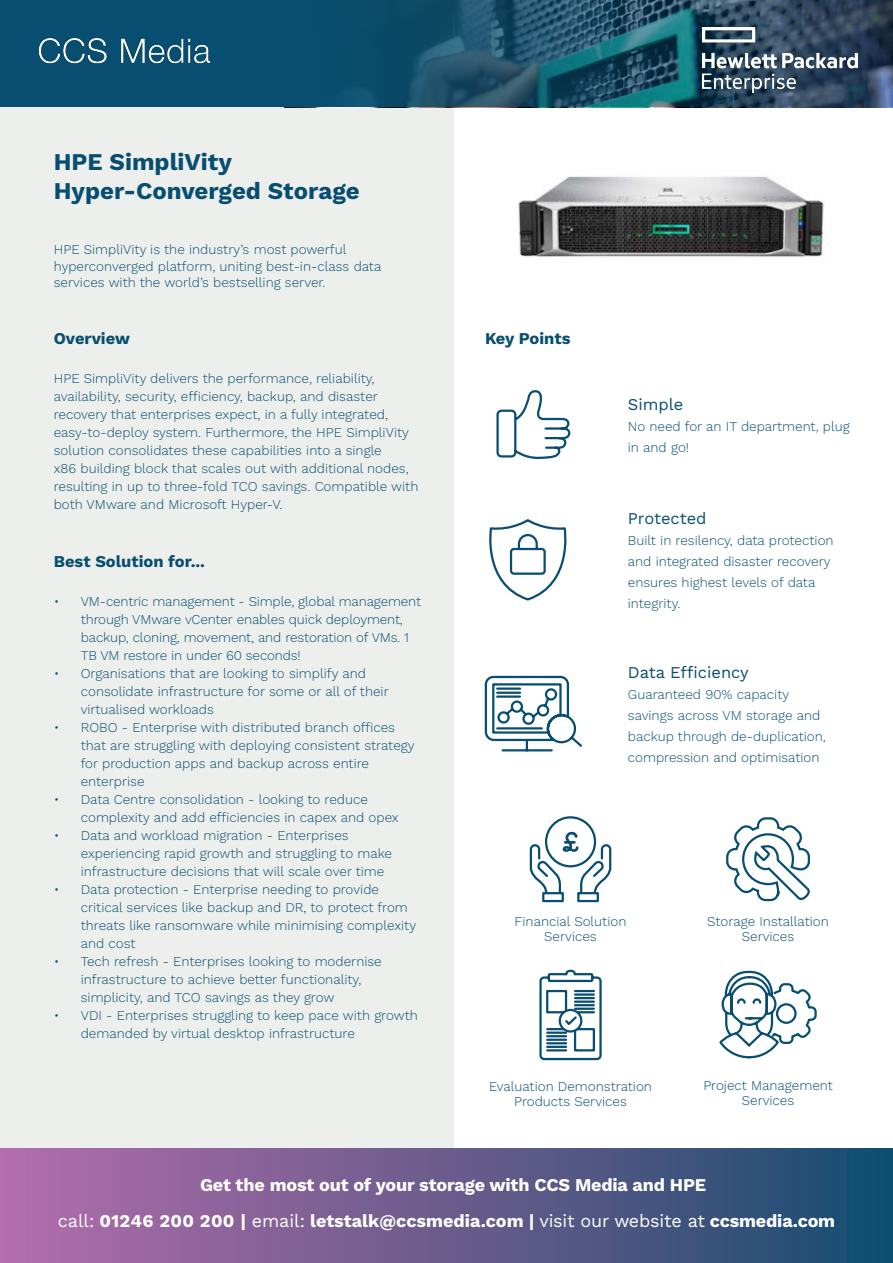
<style>
.page{position:relative;width:893px;height:1263px;background:#fff}
.page>*{position:absolute;margin:0;border:0;box-sizing:border-box;transform-origin:0 0}
.t1{font:700 24px/28.8px "Work Sans";color:#084e70}
.t2{font:700 18px "Work Sans";letter-spacing:-.01em;color:#fff}
.t3{font:700 16.5px "Work Sans";color:#084e70}
.t4{font:16.5px "Work Sans";color:#084e70}
.t5{font:300 13.5px/18px "Work Sans";color:#084e70}
.s1{font-weight:400}
</style>
<div class="page">
<div style="left:0;top:0;width:453px;height:1177px;background:#edefed"></div>
<div style="left:542px;top:892px;width:22px;height:10px;border:2px solid #084e70"></div>
<div style="left:577px;top:892px;width:22px;height:10px;border:2px solid #084e70"></div>
<svg style="left:529px;top:816px;width:83px;height:79px"></svg>
<svg style="left:726px;top:817px;width:84px;height:85px"></svg>
<svg style="left:539px;top:969px;width:63px;height:92px"></svg>
<svg style="left:719px;top:970px;width:98px;height:89px"></svg>
<svg style="left:496px;top:390px;width:75px;height:69px"></svg>
<svg style="left:489px;top:520px;width:78px;height:81px"></svg>
<svg style="left:484px;top:675px;width:98px;height:77px"></svg>
<img style="left:518px;top:176px;width:311px;height:82px">
<svg style="left:0;top:0;width:893px;height:107px;background:#18506a"></svg>
<img style="left:10px;top:15px;width:219px;height:73px">
<img style="left:702px;top:28px;width:155px;height:65px">
<div style="left:0;top:1148px;width:893px;height:115px;background:linear-gradient(to right,#b76cab,#174c6f)"></div>
<p class="t1" style="left:54px;top:147px;width:307px">HPE SimpliVity<br>Hyper-Converged Storage</p>
<p class="t5" style="left:54px;top:241px;width:329px;line-height:16.2px">HPE SimpliVity is the industry’s most powerful hyperconverged platform, uniting best-in-class data services with the world’s bestselling server.</p>
<p class="t3" style="left:54px;top:326px;width:78px">Overview</p>
<p class="t5" style="left:54px;top:369px;width:366px">HPE SimpliVity delivers the performance, reliability, availability, security, efficiency, backup, and disaster recovery that enterprises expect, in a fully integrated, easy-to-deploy system. Furthermore, the HPE SimpliVity solution consolidates these capabilities into a single<br>x86 building block that scales out with additional nodes, resulting in up to three-fold TCO savings. Compatible with both VMware and Microsoft Hyper-V.</p>
<p class="t3" style="left:54px;top:549px;width:153px">Best Solution for...</p>
<p class="t5" style="left:81px;top:592px;width:342px;text-indent:-27px">• VM-centric management - Simple, global management through VMware vCenter enables quick deployment, backup, cloning, movement, and restoration of VMs. 1<br>TB VM restore in under 60 seconds!</p>
<p class="t5" style="left:81px;top:664px;width:310px;text-indent:-27px">• Organisations that are looking to simplify and consolidate infrastructure for some or all of their virtualised workloads</p>
<p class="t5" style="left:81px;top:718px;width:335px;text-indent:-27px">• ROBO - Enterprise with distributed branch offices that are struggling with deploying consistent strategy for production apps and backup across entire enterprise</p>
<p class="t5" style="left:81px;top:790px;width:319px;text-indent:-27px">• Data Centre consolidation - looking to reduce complexity and add efficiencies in capex and opex</p>
<p class="t5" style="left:81px;top:826px;width:313px;text-indent:-27px">• Data and workload migration - Enterprises experiencing rapid growth and struggling to make infrastructure decisions that will scale over time</p>
<p class="t5" style="left:81px;top:880px;width:337px;text-indent:-27px">• Data protection - Enterprise needing to provide critical services like backup and DR, to protect from threats like ransomware while minimising complexity and cost</p>
<p class="t5" style="left:81px;top:952px;width:303px;text-indent:-27px">• Tech refresh - Enterprises looking to modernise infrastructure to achieve better functionality, simplicity, and TCO savings as they grow</p>
<p class="t5" style="left:81px;top:1006px;width:339px;text-indent:-27px">• VDI - Enterprises struggling to keep pace with growth demanded by virtual desktop infrastructure</p>
<p class="t3" style="left:485px;top:326px;width:87px">Key Points</p>
<p class="t4" style="left:628px;top:392px;width:57px">Simple</p>
<p class="t5" style="left:628px;top:417px;width:223px">No need for an IT department, plug</p>
<p class="t5" style="left:628px;top:438px;width:63px">in and go!</p>
<p class="t4" style="left:628px;top:506px;width:80px">Protected</p>
<p class="t5" style="left:628px;top:531px;width:207px">Built in resilency, data protection</p>
<p class="t5" style="left:628px;top:552px;width:204px">and integrated disaster recovery</p>
<p class="t5" style="left:628px;top:573px;width:189px">ensures highest levels of data</p>
<p class="t5" style="left:628px;top:594px;width:54px">integrity.</p>
<p class="t4" style="left:628px;top:660px;width:122px">Data Efficiency</p>
<p class="t5" style="left:628px;top:685px;width:163px">Guaranteed 90% capacity</p>
<p class="t5" style="left:628px;top:706px;width:194px">savings across VM storage and</p>
<p class="t5" style="left:628px;top:727px;width:199px">backup through de-duplication,</p>
<p class="t5" style="left:628px;top:748px;width:193px">compression and optimisation</p>
<p class="t5" style="left:515px;top:913px;width:113px;line-height:15px;text-align:center">Financial Solution<br>Services</p>
<p class="t5" style="left:707px;top:913px;width:123px;line-height:15px;text-align:center">Storage Installation<br>Services</p>
<p class="t5" style="left:489px;top:1076px;width:164px">Evaluation Demonstration</p>
<p class="t5" style="left:514px;top:1091px;width:114px">Products Services</p>
<p class="t5" style="left:703px;top:1077px;width:131px;line-height:15px;text-align:center">Project Management<br>Services</p>
<h2 class="t2" style="left:200px;top:1171px;width:508px">Get the most out of your storage with CCS Media and HPE</h2>
<h2 class="t2" style="left:58px;top:1207px;width:779px"><span class="s1">call:</span> 01246 200 200 | <span class="s1">email:</span> letstalk@ccsmedia.com | <span class="s1">visit our website at</span> ccsmedia.com</h2>
</div>
